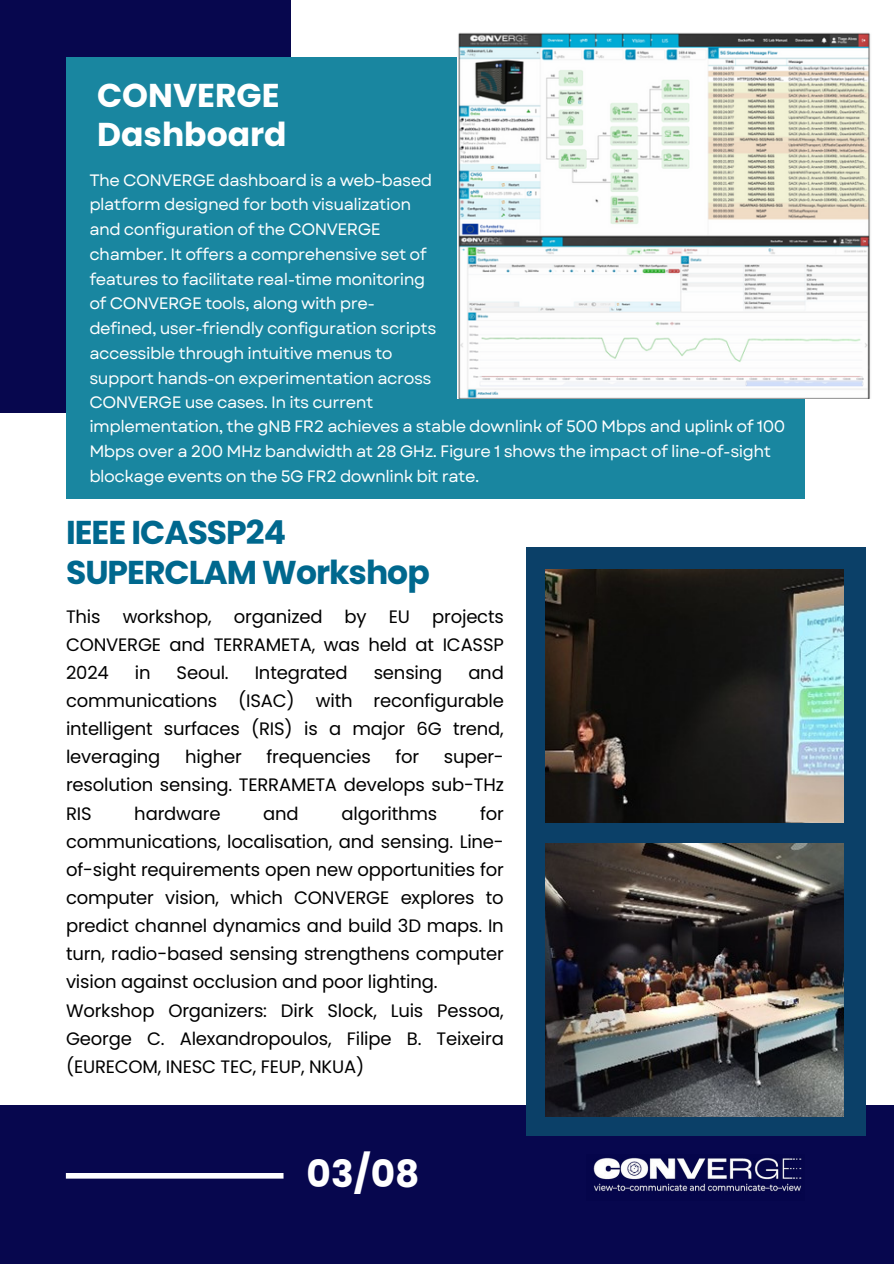
<style>
.page{position:relative;width:894px;height:1264px;background:#fff}
.page>*{position:absolute;margin:0;border:0;box-sizing:border-box;transform-origin:0 0}
.t1{font:700 37.5px "Poppins";color:#fff}
.t2{font:700 33px/39.3px "Poppins";letter-spacing:-.03em;color:#00688e}
.t3{font:700 33px/39.3px "Poppins";color:#fff}
.t4{font:18px/28.2px "Poppins";letter-spacing:-.01em;color:#000;text-align:justify}
.t5{font:16.5px/24.8px "Garet";letter-spacing:-.03em;color:#fff}
</style>
<div class="page">
<div style="left:0;top:0;width:290px;height:413px;background:#07074e"></div>
<div style="left:66px;top:57px;width:738px;height:442px;background:#1986a0"></div>
<div style="left:0;top:1104px;width:893px;height:159px;background:#07074e"></div>
<div style="left:526px;top:547px;width:338px;height:588px;background:#0b4068"></div>
<img style="left:545px;top:569px;width:298px;height:254px">
<div style="left:66px;top:1172px;width:217px;height:6px;background:#fff"></div>
<img style="left:457px;top:33px;width:414px;height:365px">
<img style="left:593px;top:1158px;width:209px;height:33px">
<img style="left:545px;top:843px;width:298px;height:273px">
<h2 class="t3" style="left:97px;top:76px;width:191px">CONVERGE<br>Dashboard</h2>
<p class="t5" style="left:89px;top:167px;width:348px">The CONVERGE dashboard is a web-based platform designed for both visualization and configuration of the CONVERGE chamber. It offers a comprehensive set of features to facilitate real-time monitoring of CONVERGE tools, along with pre&shy;defined, user-friendly configuration scripts accessible through intuitive menus to support hands-on experimentation across CONVERGE use cases. In its current</p>
<p class="t5" style="left:89px;top:414px;width:697px">implementation, the gNB FR2 achieves a stable downlink of 500 Mbps and uplink of 100<br>Mbps over a 200 MHz bandwidth at 28 GHz. Figure 1 shows the impact of line-of-sight blockage events on the 5G FR2 downlink bit rate.</p>
<p class="t2" style="left:66px;top:513px;width:365px">IEEE ICASSP24<br>SUPERCLAM Workshop</p>
<h2 class="t4" style="left:66px;top:602px;width:439px">This workshop, organized by EU projects CONVERGE and TERRAMETA, was held at ICASSP 2024</h2>
<h2 class="t4" style="left:135px;top:658px;width:17px">in</h2>
<h2 class="t4" style="left:176px;top:658px;width:54px">Seoul.</h2>
<h2 class="t4" style="left:255px;top:658px;width:94px">Integrated</h2>
<h2 class="t4" style="left:373px;top:658px;width:70px">sensing</h2>
<h2 class="t4" style="left:66px;top:658px;width:439px;text-indent:402px">and communications (ISAC) with reconfigurable intelligent surfaces (RIS) is a major 6G trend, leveraging</h2>
<h2 class="t4" style="left:185px;top:743px;width:58px">higher</h2>
<h2 class="t4" style="left:266px;top:743px;width:106px">frequencies</h2>
<h2 class="t4" style="left:395px;top:743px;width:25px">for</h2>
<h2 class="t4" style="left:66px;top:743px;width:439px;text-indent:377px">super&shy;resolution sensing. TERRAMETA develops sub-THz RIS</h2>
<h2 class="t4" style="left:66px;top:799px;width:439px;text-indent:414px">for communications, localisation, and sensing. Line&shy;of-sight requirements open new opportunities for computer vision, which CONVERGE explores to predict channel dynamics and build 3D maps. In turn, radio-based sensing strengthens computer vision against occlusion and poor lighting.</h2>
<p class="t4" style="left:66px;top:996px;width:439px">Workshop Organizers: Dirk Slock, Luis Pessoa, George C. Alexandropoulos, Filipe B. Teixeira (EURECOM, INESC TEC, FEUP, NKUA)</p>
<h2 class="t4" style="left:134px;top:799px;width:88px">hardware</h2>
<h2 class="t4" style="left:263px;top:799px;width:37px">and</h2>
<h2 class="t4" style="left:341px;top:799px;width:97px">algorithms</h2>
<p class="t1" style="left:306px;top:1147px;width:114px">03/08</p>
</div>
